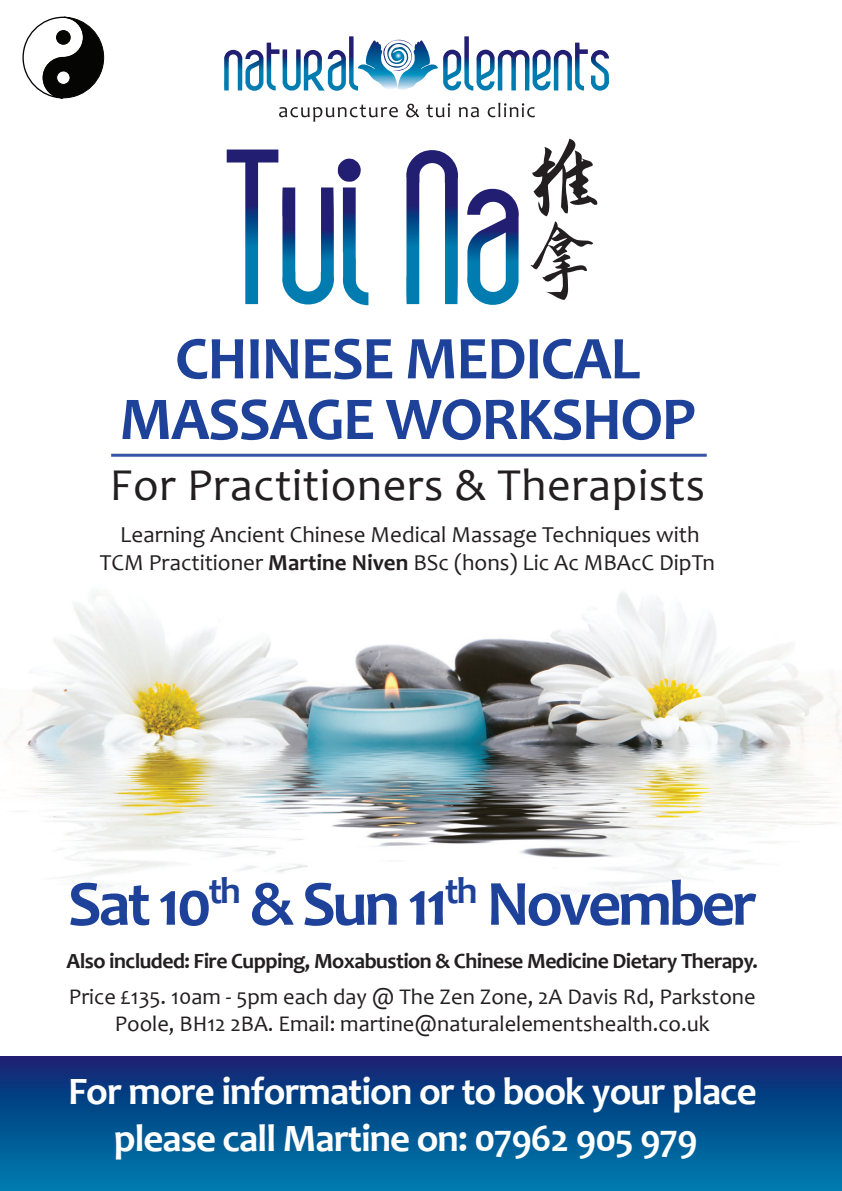
<style>
.page{position:relative;width:842px;height:1191px;background:#fff}
.page>*{position:absolute;margin:0;border:0;box-sizing:border-box;transform-origin:0 0}
.t1{font:700 65px "Candara";letter-spacing:-.05em;color:#1e4299}
.t2{font:700 61.4px/60.6px "Candara";letter-spacing:-.025em;color:#1e4299;text-align:center}
.t3{font:46px "Candara";letter-spacing:.015em;color:#231f20}
.t4{font:700 39px/46.8px "Candara";letter-spacing:-.025em;color:#fff;text-align:center}
.t5{font:23px/27.6px "Candara";color:#231f20;text-align:center}
.t6{font:22.5px/27px "Candara";color:#231f20;text-align:center}
.t7{font:700 21.8px "Candara";letter-spacing:-.025em;color:#231f20}
.s1{font-weight:700}
</style>
<div class="page">
<img style="left:3px;top:453px;width:839px;height:449px">
<svg style="left:0;top:1056px;width:841px;height:135px;background:#05508f"></svg>
<svg style="left:22px;top:16px;width:82px;height:83px"></svg>
<svg style="left:279px;top:105px;width:119px;height:17px"></svg>
<svg style="left:406px;top:104px;width:13px;height:13px"></svg>
<svg style="left:426px;top:103px;width:24px;height:14px"></svg>
<svg style="left:459px;top:107px;width:20px;height:10px"></svg>
<svg style="left:488px;top:103px;width:47px;height:14px"></svg>
<svg style="left:267px;top:36px;width:321px;height:55px"></svg>
<svg style="left:227px;top:149px;width:141px;height:156px"></svg>
<svg style="left:406px;top:150px;width:52px;height:154px"></svg>
<svg style="left:467px;top:189px;width:52px;height:116px"></svg>
<svg style="left:531px;top:139px;width:67px;height:161px"></svg>
<hr style="left:111px;top:454px;width:596px;height:3px;background:#3854a4">
<h2 class="t2" style="left:119px;top:327px;width:578px">CHINESE MEDICAL<br>MASSAGE WORKSHOP</h2>
<h3 class="t3" style="left:110px;top:456px;width:597px">For Practitioners &amp; Therapists</h3>
<p class="t5" style="left:100px;top:521px;width:616px">Learning Ancient Chinese Medical Massage Techniques with<br>TCM Practitioner <span class="s1">Martine Niven</span> BSc (hons) Lic Ac MBAcC DipTn</p>
<h1 class="t1" style="left:68px;top:862px;width:691px">Sat 10<sup>th</sup> &amp; Sun 11<sup>th</sup> November</h1>
<p class="t7" style="left:67px;top:947px;width:693px">Also included: Fire Cupping, Moxabustion &amp; Chinese Medicine Dietary Therapy.</p>
<p class="t6" style="left:69px;top:982px;width:688px">Price £135. 10am - 5pm each day @ The Zen Zone, 2A Davis Rd, Parkstone<br>Poole, BH12 2BA. Email: martine@naturalelementshealth.co.uk</p>
<h3 class="t4" style="left:68px;top:1067px;width:690px">For more information or to book your place please call Martine on: 07962 905 979</h3>
</div>
